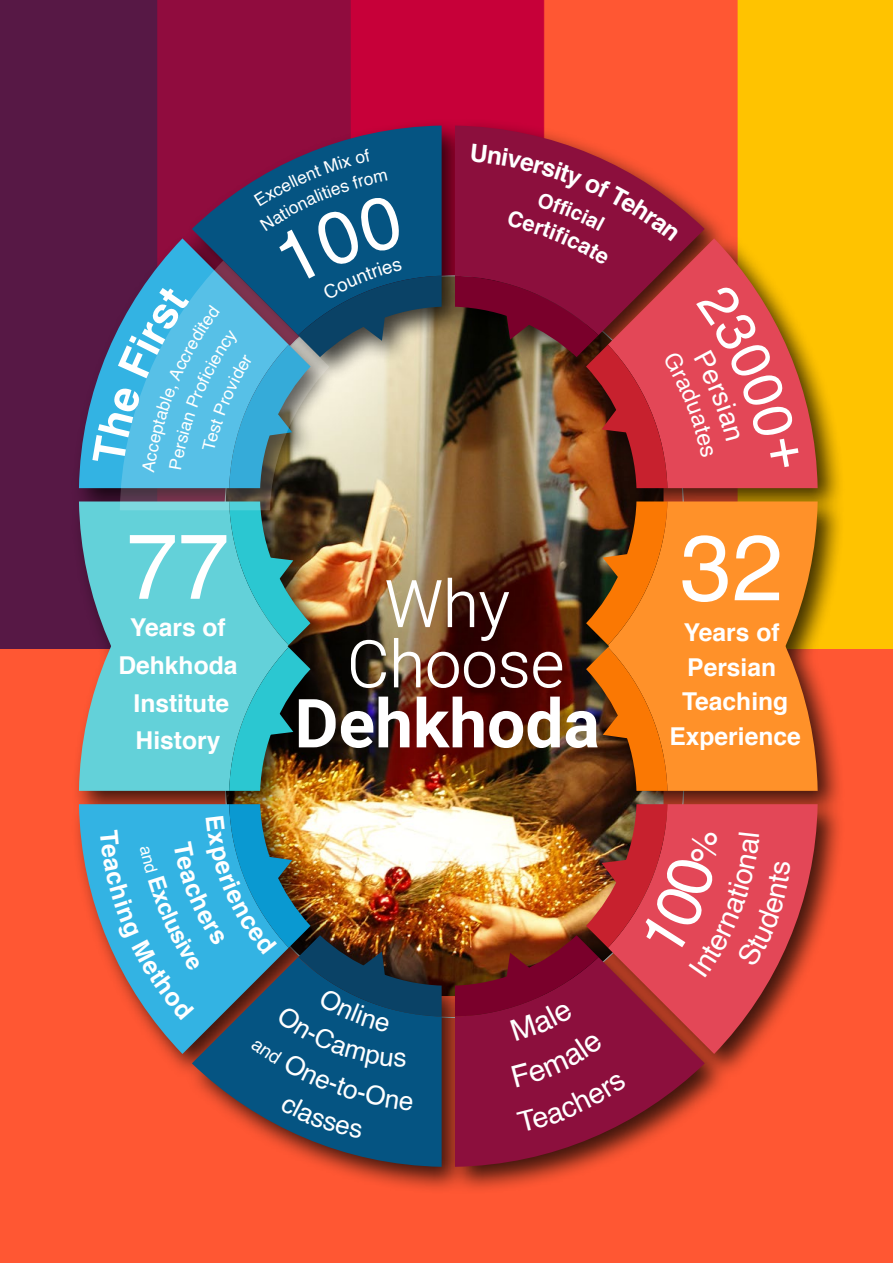
<style>
.page{position:relative;width:893px;height:1263px;background:#ff5733}
.page>*{position:absolute;margin:0;border:0;box-sizing:border-box;transform-origin:0 0}
.t1{font:92.7px "Helvetica";color:#fff}
.t2{font:700 62.85px "IRAN Sans Fa Num";color:#fff}
.t3{font:300 60.3px/60.3px "IRAN Sans Fa Num";color:#fff;text-align:center}
.t4{font:700 24.6px/37.7px "Helvetica";color:#fff;text-align:center}
</style>
<div class="page">
<img style="left:0;top:0;width:893px;height:649px">
<div style="left:71px;top:118px;width:775px;height:1077px;background:#000;opacity:.75"></div>
<div style="left:79px;top:501px;width:150px;height:40px;background:#63d1d9"></div>
<svg style="left:79px;top:238px;width:13px;height:250px;background:#4e3c69"></svg>
<svg style="left:192px;top:126px;width:250px;height:23px;background:#652253"></svg>
<svg style="left:455px;top:126px;width:250px;height:150px;fill:#8c0f3c"></svg>
<div style="left:667px;top:501px;width:151px;height:40px;background:#ff9129"></div>
<svg style="left:608px;top:238px;width:210px;height:250px;background:#d77d1d"></svg>
<svg style="left:79px;top:541px;width:150px;height:250px;background:#68c2ca"></svg>
<svg style="left:79px;top:804px;width:21px;height:250px"></svg>
<svg style="left:192px;top:1138px;width:250px;height:29px"></svg>
<svg style="left:455px;top:1133px;width:250px;height:34px"></svg>
<svg style="left:667px;top:541px;width:151px;height:250px;background:#f68b26"></svg>
<svg style="left:791px;top:804px;width:27px;height:250px"></svg>
<img style="left:229px;top:510px;width:81px;height:281px">
<svg style="left:586px;top:501px;width:81px;height:290px;background:#ba6212"></svg>
<svg style="left:120px;top:488px;width:209px;height:22px;background:#575e5f"></svg>
<svg style="left:92px;top:149px;width:350px;height:339px;background:#537b98"></svg>
<svg style="left:455px;top:276px;width:346px;height:212px;background:#a73f3b"></svg>
<svg style="left:471px;top:144px;width:208px;height:122px;background:#98173b"></svg>
<img style="left:100px;top:804px;width:342px;height:334px">
<img style="left:455px;top:804px;width:336px;height:329px">
<h1 class="t1" style="left:126px;top:495px;width:105px">77</h1>
<p class="t4" style="left:118px;top:609px;width:120px">Years of<br>Dehkhoda<br>Institute<br>History</p>
<h3 class="t3" style="left:347px;top:573px;width:219px">Why<br>Choose</h3>
<h2 class="t2" style="left:295px;top:686px;width:307px">Dehkhoda</h2>
<h1 class="t1" style="left:680px;top:496px;width:105px">32</h1>
<p class="t4" style="left:669px;top:615px;width:133px;line-height:34.8px">Years of<br>Persian<br>Teaching<br>Experience</p>
</div>
